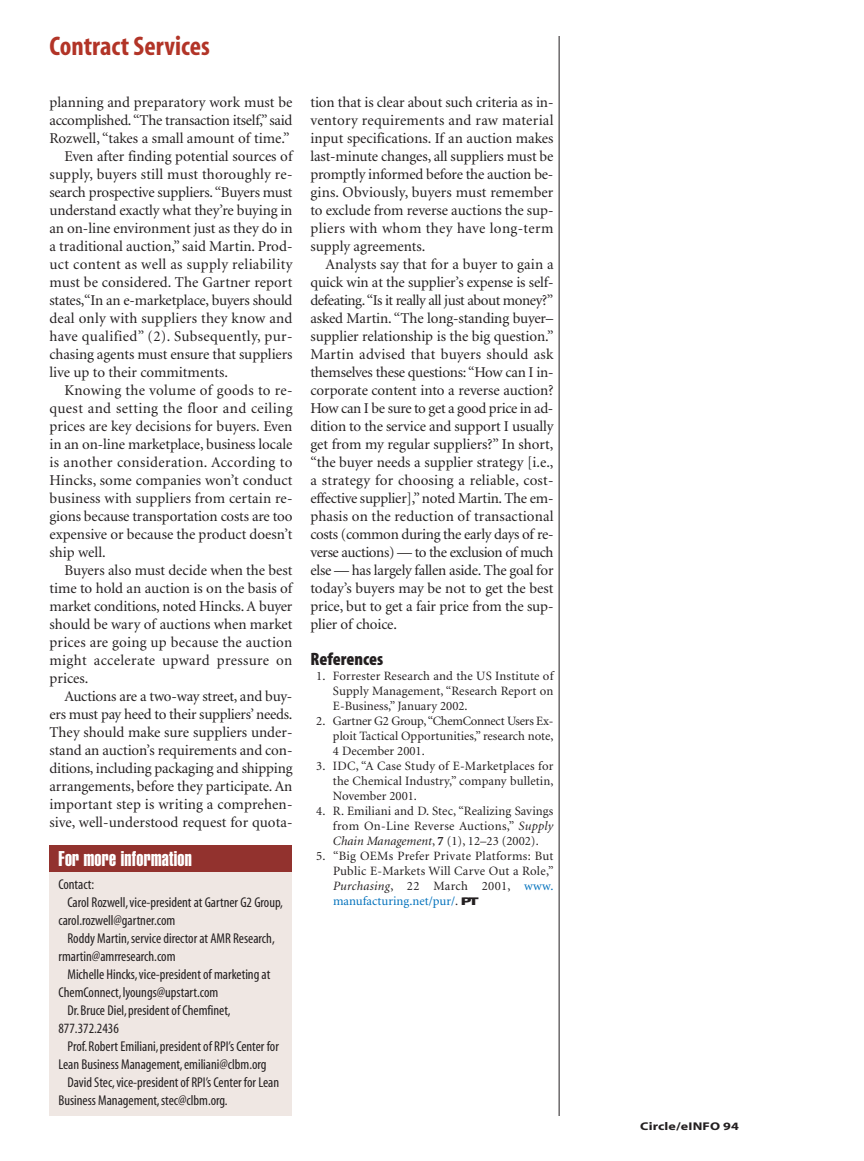
<style>
.page{position:relative;width:864px;height:1161px;background:#fff}
.page>*{position:absolute;margin:0;border:0;box-sizing:border-box;transform-origin:0 0}
.t1{font:27px "Myriad MM 700 300";color:#b23427}
.t2{font:21px "Helvetica Extra Compressed";letter-spacing:.015em;color:#fff}
.t3{font:18px "Myriad MM 830 300";color:#231f20}
.t4{font:15px/18px "Minion";color:#231f20;text-align:justify}
.t5{font:15px "Minion";letter-spacing:.025em;color:#231f20}
.t6{font:15px "Minion";letter-spacing:-.02em;color:#231f20}
.t7{font:15px "Minion";letter-spacing:.02em;color:#231f20}
.t8{font:14.25px "Myriad MM 400 300";color:#231f20}
.t9{font:12.75px/15px "Minion";letter-spacing:.005em;color:#231f20;text-align:justify}
.t10{font:11.25px "Myriad MM 700 600";letter-spacing:.01em;color:#231f20;scale:1.25 1}
.s1{font-style:italic}
.s2{font-weight:700}
.s3{color:#0071bc}
.s4{font-family:"Myriad MM 830 700";font-size:11.25px}
</style>
<div class="page">
<div style="left:50px;top:873px;width:242px;height:243px;background:#efe7e3"></div>
<div style="left:50px;top:845px;width:242px;height:27px;background:#92322e"></div>
<hr style="left:559px;top:36px;width:1px;height:1080px;background:#231f20">
<h1 class="t1" style="left:50px;top:35px;width:162px">Contract Services</h1>
<p class="t4" style="left:50px;top:94px;width:245px">planning and preparatory work must be</p>
<p class="t6" style="left:50px;top:114px;width:245px">accomplished.“The transaction itself,” said</p>
<p class="t4" style="left:50px;top:130px;width:242px">Rozwell, “takes a small amount of time.”</p>
<p class="t4" style="left:64px;top:148px;width:229px">Even after finding potential sources of</p>
<p class="t4" style="left:50px;top:166px;width:245px">supply, buyers still must thoroughly re-</p>
<p class="t4" style="left:50px;top:184px;width:245px">search prospective suppliers.“Buyers must</p>
<p class="t4" style="left:50px;top:202px;width:245px">understand exactly what they’re buying in</p>
<p class="t4" style="left:50px;top:220px;width:245px">an on-line environment just as they do in</p>
<p class="t4" style="left:50px;top:238px;width:244px">a traditional auction,” said Martin. Prod-</p>
<p class="t7" style="left:50px;top:258px;width:245px">uct content as well as supply reliability</p>
<p class="t4" style="left:50px;top:274px;width:244px">must be considered. The Gartner report</p>
<p class="t4" style="left:50px;top:292px;width:245px">states,“In an e-marketplace, buyers should</p>
<p class="t4" style="left:50px;top:310px;width:245px">deal only with suppliers they know and</p>
<p class="t5" style="left:50px;top:330px;width:245px">have qualified” (2). Subsequently, pur-</p>
<p class="t4" style="left:50px;top:346px;width:245px">chasing agents must ensure that suppliers</p>
<p class="t4" style="left:50px;top:364px;width:180px">live up to their commitments.</p>
<p class="t7" style="left:64px;top:384px;width:229px">Knowing the volume of goods to re-</p>
<p class="t5" style="left:49px;top:402px;width:245px">quest and setting the floor and ceiling</p>
<p class="t4" style="left:49px;top:418px;width:245px">prices are key decisions for buyers. Even</p>
<p class="t4" style="left:49px;top:436px;width:244px">in an on-line marketplace, business locale</p>
<p class="t5" style="left:49px;top:456px;width:245px">is another consideration. According to</p>
<p class="t4" style="left:49px;top:472px;width:245px">Hincks, some companies won’t conduct</p>
<p class="t4" style="left:49px;top:490px;width:245px">business with suppliers from certain re-</p>
<p class="t4" style="left:49px;top:508px;width:244px">gions because transportation costs are too</p>
<p class="t4" style="left:49px;top:526px;width:244px">expensive or because the product doesn’t</p>
<p class="t4" style="left:49px;top:544px;width:58px">ship well.</p>
<p class="t4" style="left:64px;top:562px;width:230px">Buyers also must decide when the best</p>
<p class="t4" style="left:49px;top:580px;width:244px">time to hold an auction is on the basis of</p>
<p class="t4" style="left:49px;top:598px;width:244px">market conditions, noted Hincks. A buyer</p>
<p class="t4" style="left:49px;top:616px;width:244px">should be wary of auctions when market</p>
<p class="t4" style="left:49px;top:634px;width:244px">prices are going up because the auction</p>
<p class="t5" style="left:49px;top:654px;width:244px">might accelerate upward pressure on</p>
<p class="t4" style="left:49px;top:670px;width:40px">prices.</p>
<p class="t4" style="left:64px;top:688px;width:229px">Auctions are a two-way street, and buy-</p>
<p class="t6" style="left:49px;top:708px;width:244px">ers must pay heed to their suppliers’ needs.</p>
<p class="t4" style="left:49px;top:724px;width:245px">They should make sure suppliers under-</p>
<p class="t4" style="left:49px;top:742px;width:244px">stand an auction’s requirements and con-</p>
<p class="t4" style="left:49px;top:760px;width:245px">ditions, including packaging and shipping</p>
<p class="t4" style="left:49px;top:778px;width:245px">arrangements, before they participate. An</p>
<p class="t4" style="left:49px;top:796px;width:244px">important step is writing a comprehen-</p>
<p class="t4" style="left:49px;top:814px;width:245px">sive, well-understood request for quota-</p>
<h2 class="t2" style="left:58px;top:851px;width:135px">For more information</h2>
<p class="t8" style="left:58px;top:879px;width:37px">Contact:</p>
<p class="t8" style="left:68px;top:897px;width:217px">Carol Rozwell,vice-president at Gartner G2 Group,</p>
<p class="t8" style="left:58px;top:915px;width:118px">carol.rozwell@gartner.com</p>
<p class="t8" style="left:68px;top:933px;width:209px">Roddy Martin,service director at AMR Research,</p>
<p class="t8" style="left:58px;top:951px;width:119px">rmartin@amrresearch.com</p>
<p class="t8" style="left:68px;top:969px;width:204px">Michelle Hincks,vice-president of marketing at</p>
<p class="t8" style="left:58px;top:987px;width:161px">ChemConnect,lyoungs@upstart.com</p>
<p class="t8" style="left:68px;top:1005px;width:165px">Dr.Bruce Diel,president of Chemfinet,</p>
<p class="t8" style="left:58px;top:1023px;width:62px">877.372.2436</p>
<p class="t8" style="left:68px;top:1041px;width:213px">Prof.Robert Emiliani,president of RPI’s Center for</p>
<p class="t8" style="left:59px;top:1059px;width:210px">Lean Business Management,emiliani@clbm.org</p>
<p class="t8" style="left:68px;top:1077px;width:213px">David Stec,vice-president of RPI’s Center for Lean</p>
<p class="t8" style="left:59px;top:1095px;width:171px">Business Management,stec@clbm.org.</p>
<p class="t4" style="left:310px;top:94px;width:245px">tion that is clear about such criteria as in&shy;ventory requirements and raw material input specifications. If an auction makes last-minute changes, all suppliers must be promptly informed before the auction be&shy;gins. Obviously, buyers must remember to exclude from reverse auctions the sup&shy;pliers with whom they have long-term supply agreements.</p>
<p class="t4" style="left:310px;top:256px;width:245px;text-indent:15px">Analysts say that for a buyer to gain a quick win at the supplier’s expense is self&shy;defeating.“Is it really all just about money?” asked Martin. “The long-standing buyer– supplier relationship is the big question.” Martin advised that buyers should ask themselves these questions:“How can I in&shy;corporate content into a reverse auction?<br>How can I be sure to get a good price in ad&shy;dition to the service and support I usually get from my regular suppliers?” In short, “the buyer needs a supplier strategy [i.e., a strategy for choosing a reliable, cost&shy;effective supplier],” noted Martin. The em&shy;phasis on the reduction of transactional costs (common during the early days of re&shy;verse auctions) — to the exclusion of much else — has largely fallen aside. The goal for today’s buyers may be not to get the best price, but to get a fair price from the sup&shy;plier of choice.</p>
<p class="t3" style="left:310px;top:652px;width:74px">References</p>
<p class="t9" style="left:333px;top:669px;width:222px;text-indent:-17px">1. Forrester Research and the US Institute of Supply Management, “Research Report on E-Business,” January 2002.</p>
<p class="t9" style="left:333px;top:714px;width:222px;text-indent:-17px">2. Gartner G2 Group,“ChemConnect Users Ex&shy;ploit Tactical Opportunities,” research note, 4 December 2001.</p>
<p class="t9" style="left:333px;top:759px;width:222px;text-indent:-17px">3. IDC, “A Case Study of E-Marketplaces for the Chemical Industry,” company bulletin, November 2001.</p>
<p class="t9" style="left:333px;top:804px;width:222px;text-indent:-17px">4. R. Emiliani and D. Stec, “Realizing Savings from On-Line Reverse Auctions,” <span class="s1">Supply Chain Management</span>, <span class="s2">7</span> (1), 12–23 (2002).</p>
<p class="t9" style="left:333px;top:849px;width:222px;text-indent:-17px">5. “Big OEMs Prefer Private Platforms: But Public E-Markets Will Carve Out a Role,” <span class="s1">Purchasing</span>, 22 March 2001, <span class="s3">www. manufacturing.net/pur/</span>. <span class="s4">PT</span></p>
<p class="t10" style="left:640px;top:1122px;width:81px">Circle/eINFO 94</p>
</div>
